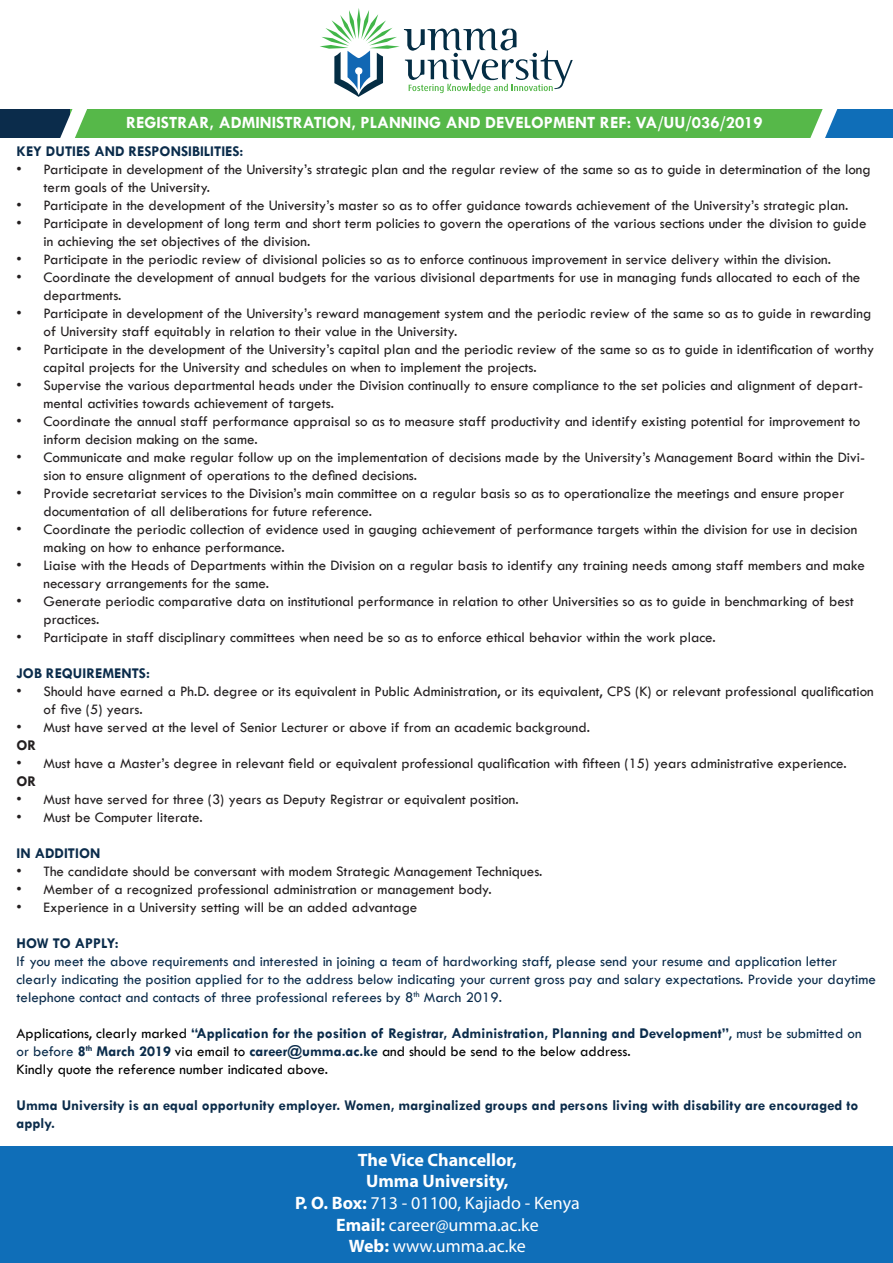
<style>
.page{position:relative;width:893px;height:1263px;background:#fff}
.page>*{position:absolute;margin:0;border:0;box-sizing:border-box;transform-origin:0 0}
.t1{font:18px "Myriad Pro";color:#fff}
.t2{font:700 18px "Myriad Pro";color:#fff}
.t3{font:700 17.4px "Tw Cen";color:#fff}
.t4{font:15px/18px "Tw Cen";color:#231f20}
.t5{font:700 15px/18px "Tw Cen";color:#0b2c4b}
.t6{font:15px/18px "Tw Cen";color:#0b2c4b}
.t7{font:15px "Tw Cen";color:#000}
.t8{font:700 15px "Tw Cen";color:#231f20}
.s1{font-weight:400;color:#000}
.s2{font-weight:400}
.s3{font-weight:700}
</style>
<div class="page">
<div style="left:0;top:110px;width:73px;height:28px;background:#0b2c4b"></div>
<div style="left:70px;top:110px;width:752px;height:28px;background:#56b849"></div>
<div style="left:825px;top:110px;width:68px;height:28px;background:#0f6eb8"></div>
<svg style="left:797px;top:109px;width:57px;height:29px"></svg>
<svg style="left:45px;top:109px;width:57px;height:29px"></svg>
<div style="left:0;top:1146px;width:893px;height:117px;background:#0f6eb8"></div>
<svg style="left:320px;top:8px;width:253px;height:89px"></svg>
<p class="t3" style="left:126px;top:112px;width:638px">REGISTRAR, ADMINISTRATION, PLANNING AND DEVELOPMENT REF: VA/UU/036/2019</p>
<p class="t5" style="left:16px;top:142px;width:229px">KEY DUTIES AND RESPONSIBILITIES:</p>
<p class="t4" style="left:44px;top:160px;width:829px;text-indent:-27px">• Participate in development of the University’s strategic plan and the regular review of the same so as to guide in determination of the long term goals of the University.</p>
<p class="t4" style="left:16px;top:196px;width:833px">• Participate in the development of the University’s master so as to offer guidance towards achievement of the University’s strategic plan.</p>
<p class="t4" style="left:44px;top:214px;width:825px;text-indent:-27px">• Participate in development of long term and short term policies to govern the operations of the various sections under the division to guide in achieving the set objectives of the division.</p>
<p class="t4" style="left:16px;top:250px;width:816px">• Participate in the periodic review of divisional policies so as to enforce continuous improvement in service delivery within the division.</p>
<p class="t4" style="left:44px;top:268px;width:818px;text-indent:-27px">• Coordinate the development of annual budgets for the various divisional departments for use in managing funds allocated to each of the departments.</p>
<p class="t4" style="left:44px;top:304px;width:829px;text-indent:-27px">• Participate in development of the University’s reward management system and the periodic review of the same so as to guide in rewarding of University staff equitably in relation to their value in the University.</p>
<p class="t4" style="left:44px;top:340px;width:832px;text-indent:-27px">• Participate in the development of the University’s capital plan and the periodic review of the same so as to guide in identification of worthy capital projects for the University and schedules on when to implement the projects.</p>
<p class="t4" style="left:44px;top:376px;width:821px;text-indent:-27px">• Supervise the various departmental heads under the Division continually to ensure compliance to the set policies and alignment of depart&shy;mental activities towards achievement of targets.</p>
<p class="t4" style="left:44px;top:412px;width:818px;text-indent:-27px">• Coordinate the annual staff performance appraisal so as to measure staff productivity and identify existing potential for improvement to inform decision making on the same.</p>
<p class="t4" style="left:44px;top:448px;width:823px;text-indent:-27px">• Communicate and make regular follow up on the implementation of decisions made by the University’s Management Board within the Divi&shy;sion to ensure alignment of operations to the defined decisions.</p>
<p class="t4" style="left:44px;top:484px;width:802px;text-indent:-27px">• Provide secretariat services to the Division’s main committee on a regular basis so as to operationalize the meetings and ensure proper documentation of all deliberations for future reference.</p>
<p class="t4" style="left:44px;top:520px;width:815px;text-indent:-27px">• Coordinate the periodic collection of evidence used in gauging achievement of performance targets within the division for use in decision making on how to enhance performance.</p>
<p class="t4" style="left:44px;top:556px;width:823px;text-indent:-27px">• Liaise with the Heads of Departments within the Division on a regular basis to identify any training needs among staff members and make necessary arrangements for the same.</p>
<p class="t4" style="left:44px;top:592px;width:812px;text-indent:-27px">• Generate periodic comparative data on institutional performance in relation to other Universities so as to guide in benchmarking of best practices.</p>
<p class="t4" style="left:16px;top:628px;width:701px">• Participate in staff disciplinary committees when need be so as to enforce ethical behavior within the work place.</p>
<p class="t5" style="left:16px;top:664px;width:135px">JOB REQUIREMENTS:</p>
<p class="t4" style="left:44px;top:682px;width:832px;text-indent:-27px">• Should have earned a Ph.D. degree or its equivalent in Public Administration, or its equivalent, CPS (K) or relevant professional qualification of five (5) years.</p>
<p class="t4" style="left:16px;top:718px;width:575px">• Must have served at the level of Senior Lecturer or above if from an academic background.</p>
<p class="t8" style="left:16px;top:736px;width:21px">OR</p>
<p class="t4" style="left:16px;top:754px;width:832px">• Must have a Master’s degree in relevant field or equivalent professional qualification with fifteen (15) years administrative experience.</p>
<p class="t8" style="left:16px;top:772px;width:21px">OR</p>
<p class="t4" style="left:16px;top:790px;width:504px">• Must have served for three (3) years as Deputy Registrar or equivalent position.</p>
<p class="t4" style="left:16px;top:808px;width:188px">• Must be Computer literate.</p>
<p class="t5" style="left:16px;top:844px;width:85px">IN ADDITION</p>
<p class="t4" style="left:16px;top:862px;width:527px">• The candidate should be conversant with modem Strategic Management Techniques.</p>
<p class="t4" style="left:16px;top:880px;width:477px">• Member of a recognized professional administration or management body.</p>
<p class="t4" style="left:16px;top:898px;width:402px">• Experience in a University setting will be an added advantage</p>
<p class="t5" style="left:16px;top:934px;width:104px">HOW TO APPLY:</p>
<p class="t6" style="left:16px;top:952px;width:861px">If you meet the above requirements and interested in joining a team of hardworking staff, please send your resume and application letter clearly indicating the position applied for to the address below indicating your current gross pay and salary expectations. Provide your daytime telephone contact and contacts of three professional referees by 8<sup>th</sup> March 2019.</p>
<p class="t5" style="left:16px;top:1024px;width:847px"><span class="s1">Applications, clearly marked</span> “Application for the position of Registrar, Administration, Planning and Development”<span class="s2">, must be submitted on or before</span> 8<sup>th</sup> March 2019 <span class="s1">via email to</span> career@umma.ac.ke <span class="s1">and should be send to the below address.</span></p>
<p class="t7" style="left:16px;top:1060px;width:313px">Kindly quote the reference number indicated above.</p>
<p class="t5" style="left:16px;top:1096px;width:843px">Umma University is an equal opportunity employer. Women, marginalized groups and persons living with disability are encouraged to apply.</p>
<p class="t2" style="left:358px;top:1148px;width:160px">The Vice Chancellor,</p>
<p class="t2" style="left:366px;top:1170px;width:144px">Umma University,</p>
<p class="t1" style="left:295px;top:1192px;width:286px"><span class="s3">P. O. Box:</span> 713 - 01100, Kajiado - Kenya</p>
<p class="t1" style="left:336px;top:1213px;width:204px"><span class="s3">Email:</span> career@umma.ac.ke</p>
<p class="t1" style="left:349px;top:1235px;width:179px"><span class="s3">Web:</span> www.umma.ac.ke</p>
</div>
